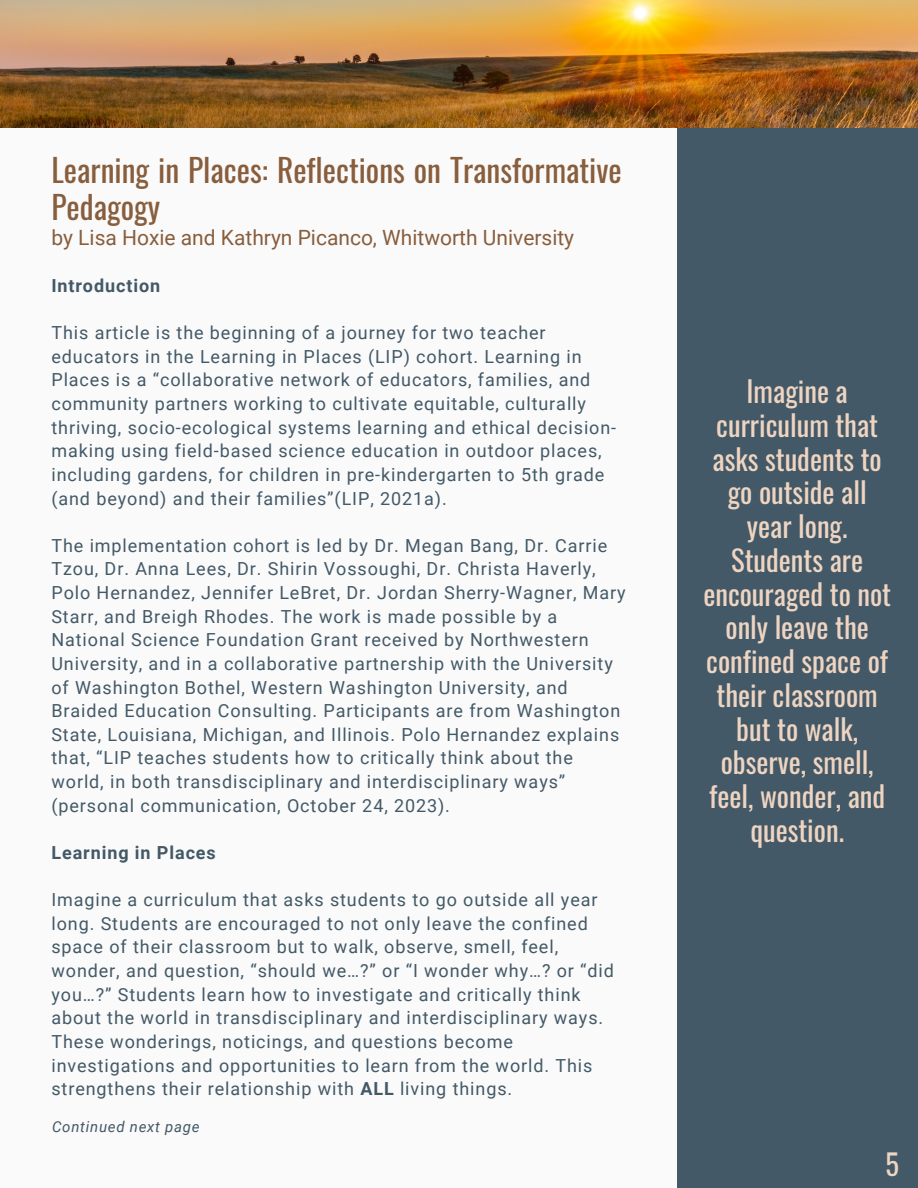
<style>
.page{position:relative;width:918px;height:1188px;background:#fafafa}
.page>*{position:absolute;margin:0;border:0;box-sizing:border-box;transform-origin:0 0}
.t1{font:31.5px/37.2px "Oswald";color:#885e3d}
.t2{font:28.65px/33.8px "Oswald";color:#eed4c1;text-align:center}
.t3{font:28.5px "Oswald";color:#eed4c1}
.t4{font:21px "Roboto";color:#885e3d}
.t5{font:18px/23.7px "Roboto";letter-spacing:.05em;color:#435967}
.t6{font:700 18px "Roboto";letter-spacing:.05em;color:#435967}
.t7{font:italic 15px "Roboto";letter-spacing:.05em;color:#435967}
.s1{font-weight:700}
</style>
<div class="page">
<div style="left:677px;top:104px;width:241px;height:1084px;background:#435967"></div>
<img style="left:0;top:0;width:918px;height:127px">
<h1 class="t1" style="left:51px;top:150px;width:572px">Learning in Places: Reflections on Transformative<br>Pedagogy</h1>
<p class="t4" style="left:51px;top:225px;width:524px">by Lisa Hoxie and Kathryn Picanco, Whitworth University</p>
<p class="t6" style="left:51px;top:275px;width:110px">Introduction</p>
<p class="t5" style="left:51px;top:321px;width:566px">This article is the beginning of a journey for two teacher educators in the Learning in Places (LIP) cohort. Learning in Places is a “collaborative network of educators, families, and community partners working to cultivate equitable, culturally thriving, socio-ecological systems learning and ethical decision&shy;making using field-based science education in outdoor places, including gardens, for children in pre-kindergarten to 5th grade (and beyond) and their families”(LIP, 2021a).</p>
<p class="t5" style="left:51px;top:534px;width:576px">The implementation cohort is led by Dr. Megan Bang, Dr. Carrie Tzou, Dr. Anna Lees, Dr. Shirin Vossoughi, Dr. Christa Haverly, Polo Hernandez, Jennifer LeBret, Dr. Jordan Sherry-Wagner, Mary Starr, and Breigh Rhodes. The work is made possible by a National Science Foundation Grant received by Northwestern University, and in a collaborative partnership with the University of Washington Bothel, Western Washington University, and Braided Education Consulting. Participants are from Washington State, Louisiana, Michigan, and Illinois. Polo Hernandez explains that, “LIP teaches students how to critically think about the world, in both transdisciplinary and interdisciplinary ways” (personal communication, October 24, 2023).</p>
<p class="t6" style="left:51px;top:842px;width:166px">Learning in Places</p>
<p class="t5" style="left:51px;top:888px;width:564px">Imagine a curriculum that asks students to go outside all year long. Students are encouraged to not only leave the confined space of their classroom but to walk, observe, smell, feel, wonder, and question, “should we…?” or “I wonder why…? or “did you…?” Students learn how to investigate and critically think about the world in transdisciplinary and interdisciplinary ways.<br>These wonderings, noticings, and questions become investigations and opportunities to learn from the world. This strengthens their relationship with <span class="s1">ALL</span> living things.</p>
<p class="t7" style="left:52px;top:1118px;width:149px">Continued next page</p>
<h2 class="t2" style="left:703px;top:373px;width:189px">Imagine a curriculum that asks students to go outside all year long.<br>Students are encouraged to not only leave the confined space of their classroom but to walk, observe, smell, feel, wonder, and question.</h2>
<h3 class="t3" style="left:886px;top:1142px;width:15px">5</h3>
</div>
